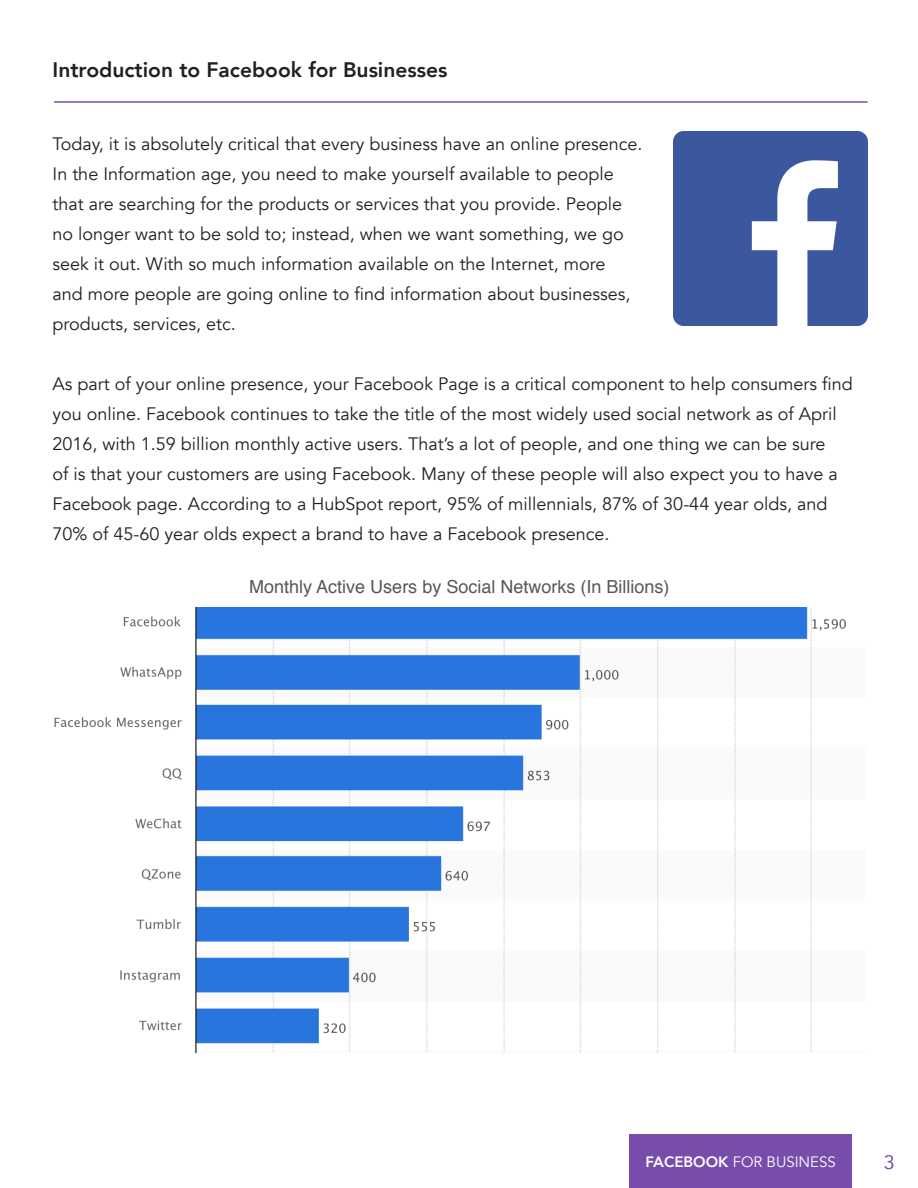
<style>
.page{position:relative;width:918px;height:1188px;background:#fff}
.page>*{position:absolute;margin:0;border:0;box-sizing:border-box;transform-origin:0 0}
.t1{font:800 21px "Avenir";color:#231f20}
.t2{font:19.5px "Avenir";color:#784cab}
.t3{font:18px/30px "Avenir";color:#231f20}
.t4{font:18px "Helvetica";color:#57585a}
.t5{font:15px "Avenir";color:#fff}
.s1{font-weight:800}
</style>
<div class="page">
<div style="left:629px;top:1134px;width:223px;height:53px;background:#784cab"></div>
<hr style="left:54px;top:101px;width:814px;height:2px;background:#784cab">
<img style="left:54px;top:608px;width:792px;height:445px">
<img style="left:673px;top:132px;width:195px;height:194px">
<p class="t1" style="left:53px;top:53px;width:397px">Introduction to Facebook for Businesses</p>
<p class="t3" style="left:53px;top:129px;width:592px">Today, it is absolutely critical that every business have an online presence.<br>In the Information age, you need to make yourself available to people that are searching for the products or services that you provide. People no longer want to be sold to; instead, when we want something, we go seek it out. With so much information available on the Internet, more<br>and more people are going online to find information about businesses, products, services, etc.</p>
<p class="t3" style="left:53px;top:369px;width:802px">As part of your online presence, your Facebook Page is a critical component to help consumers find you online. Facebook continues to take the title of the most widely used social network as of April 2016, with 1.59 billion monthly active users. That’s a lot of people, and one thing we can be sure<br>of is that your customers are using Facebook. Many of these people will also expect you to have a Facebook page. According to a HubSpot report, 95% of millennials, 87% of 30-44 year olds, and 70% of 45-60 year olds expect a brand to have a Facebook presence.</p>
<p class="t4" style="left:249px;top:572px;width:422px">Monthly Active Users by Social Networks (In Billions)</p>
<p class="t5" style="left:645px;top:1153px;width:192px"><span class="s1">FACEBOOK</span> FOR BUSINESS</p>
<p class="t2" style="left:884px;top:1146px;width:12px">3</p>
</div>
